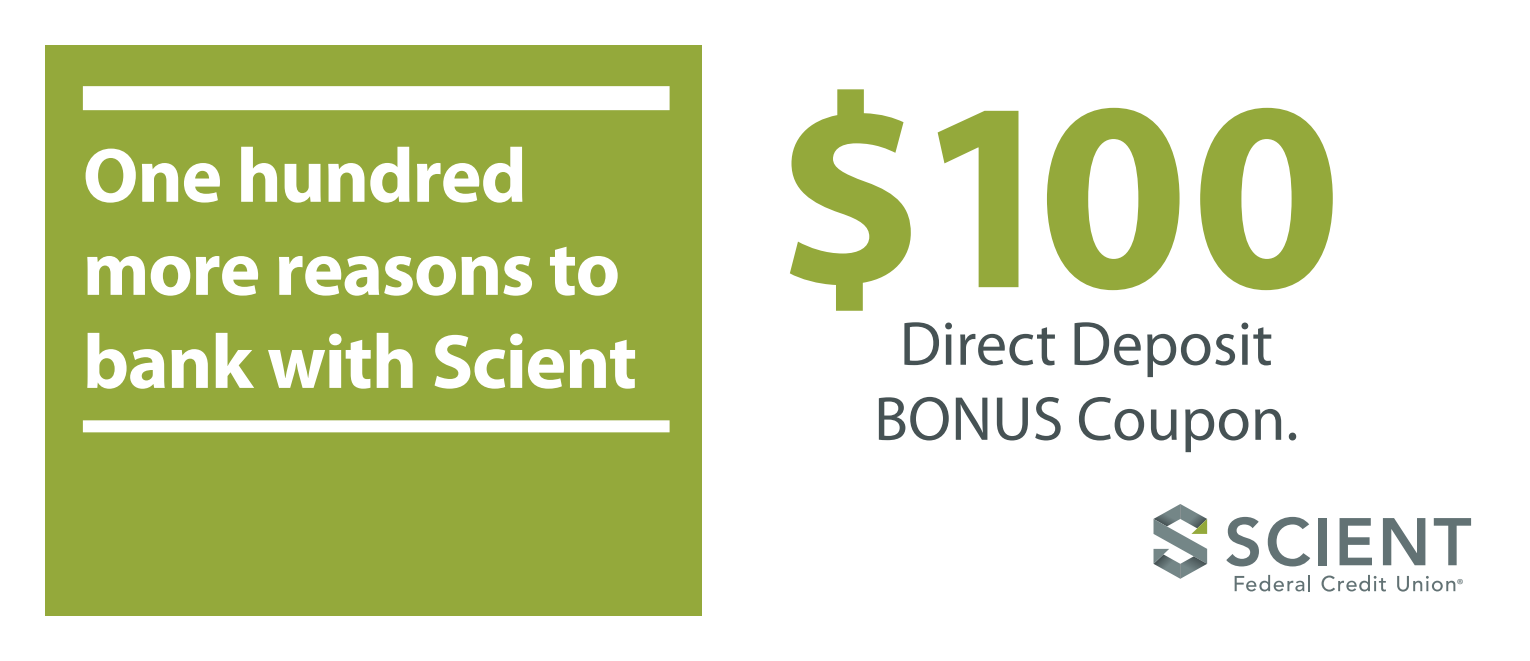
<style>
.page{position:relative;width:1530px;height:661px;background:#fff}
.page>*{position:absolute;margin:0;border:0;box-sizing:border-box;transform-origin:0 0}
.t1{font:700 271.25px "Myriad Pro";color:#94a93b}
.t2{font:700 77.5px/93px "Myriad Pro";letter-spacing:-.02em;color:#fff}
.t3{font:62.5px/75px "Myriad Pro";color:#465254;text-align:center}
.t4{font:16.25px "Myriad Pro";color:#627274}
</style>
<div class="page">
<div style="left:45px;top:45px;width:657px;height:570px;background:#94a93b"></div>
<div style="left:83px;top:86px;width:587px;height:24px;background:#fff"></div>
<div style="left:83px;top:420px;width:587px;height:12px;background:#fff"></div>
<svg style="left:1154px;top:504px;width:53px;height:74px"></svg>
<svg style="left:1226px;top:517px;width:33px;height:49px"></svg>
<svg style="left:1268px;top:517px;width:42px;height:49px"></svg>
<div style="left:1318px;top:518px;width:9px;height:47px;background:#627274"></div>
<svg style="left:1340px;top:518px;width:32px;height:47px"></svg>
<svg style="left:1383px;top:518px;width:42px;height:47px"></svg>
<svg style="left:1434px;top:518px;width:37px;height:47px"></svg>
<svg style="left:1235px;top:575px;width:75px;height:16px"></svg>
<svg style="left:1322px;top:575px;width:64px;height:16px"></svg>
<svg style="left:1397px;top:576px;width:58px;height:15px"></svg>
<p class="t2" style="left:83px;top:127px;width:556px">One hundred more reasons to bank with Scient</p>
<h1 class="t1" style="left:775px;top:19px;width:568px">$100</h1>
<p class="t3" style="left:874px;top:305px;width:426px">Direct Deposit<br>BONUS Coupon.</p>
<p class="t4" style="left:1457px;top:574px;width:8px">®</p>
</div>
